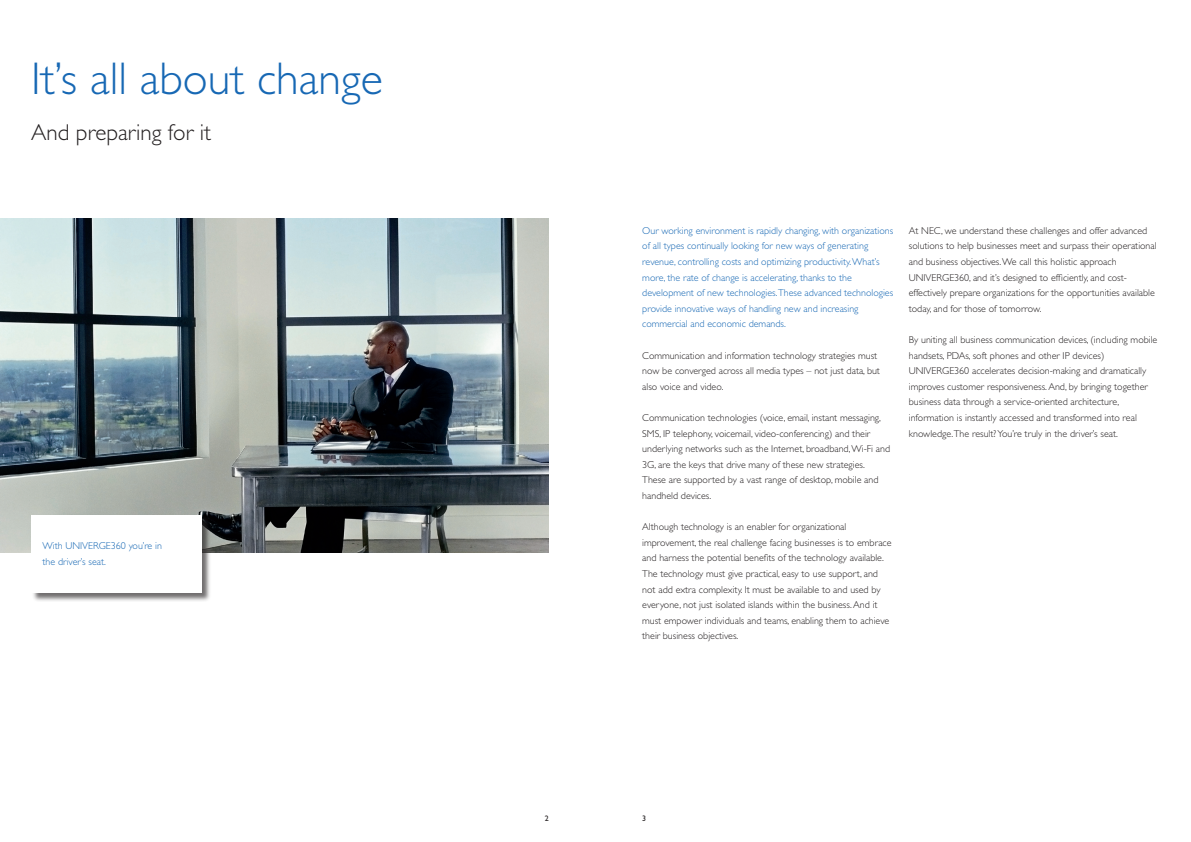
<style>
.page{position:relative;width:1191px;height:842px;background:#fff}
.page>*{position:absolute;margin:0;border:0;box-sizing:border-box;transform-origin:0 0}
.NEC_Heading_46_pt{font:300 46px "Gill Sans Std";color:#1768b4}
.NEC_Subheading{font:300 23px "Gill Sans Std";color:#231f20}
._01_Body_Text_2008{font:300 10px/15.6px "Gill Sans Std";color:#231f20}
._04_introduction_tex{font:300 10px/15.6px "Gill Sans Std";color:#1768b4}
.NEC_Introtext{font:300 10px "Gill Sans Std";color:#1768b4}
</style>
<div class="page">
<img style="left:0;top:218px;width:549px;height:335px">
<div style="left:31px;top:514px;width:180px;height:88px;background:#231f20;opacity:.65"></div>
<div style="left:31px;top:514px;width:170px;height:78px;background:#fff"></div>
<p class="NEC_Heading_46_pt" style="left:31px;top:52px;width:353px">It’s all about change</p>
<p class="NEC_Subheading" style="left:31px;top:120px;width:181px">And preparing for it</p>
<p class="NEC_Introtext" style="left:43px;top:540px;width:121px">With UNIVERGE360 you’re in</p>
<p class="NEC_Introtext" style="left:43px;top:556px;width:65px">the driver’s seat.</p>
<p class="_04_introduction_tex" style="left:642px;top:223px;width:252px">Our working environment is rapidly changing, with organizations</p>
<p class="_04_introduction_tex" style="left:642px;top:238px;width:227px">of all types continually looking for new ways of generating</p>
<p class="_04_introduction_tex" style="left:642px;top:254px;width:252px">revenue, controlling costs and optimizing productivity. What’s more, the rate of change is accelerating, thanks to the development of new technologies.These advanced technologies provide innovative ways of handling new and increasing commercial and economic demands.</p>
<p class="_01_Body_Text_2008" style="left:642px;top:348px;width:239px">Communication and information technology strategies must now be converged across all media types – not just data, but also voice and video.</p>
<p class="_01_Body_Text_2008" style="left:642px;top:410px;width:249px">Communication technologies (voice, email, instant messaging, SMS, IP telephony, voicemail, video-conferencing) and their underlying networks such as the Internet, broadband, Wi-Fi and 3G, are the keys that drive many of these new strategies.<br>These are supported by a vast range of desktop, mobile and handheld devices.</p>
<p class="_01_Body_Text_2008" style="left:642px;top:519px;width:251px">Although technology is an enabler for organizational improvement, the real challenge facing businesses is to embrace and harness the potential benefits of the technology available.<br>The technology must give practical, easy to use support, and not add extra complexity. It must be available to and used by everyone, not just isolated islands within the business. And it must empower individuals and teams, enabling them to achieve their business objectives.</p>
<p class="_01_Body_Text_2008" style="left:909px;top:223px;width:249px">At NEC, we understand these challenges and offer advanced solutions to help businesses meet and surpass their operational and business objectives. We call this holistic approach UNIVERGE360, and it’s designed to efficiently, and cost&shy;effectively prepare organizations for the opportunities available today, and for those of tomorrow.</p>
<p class="_01_Body_Text_2008" style="left:909px;top:332px;width:250px">By uniting all business communication devices, (including mobile handsets, PDAs, soft phones and other IP devices)<br>UNIVERGE360 accelerates decision-making and dramatically improves customer responsiveness. And, by bringing together business data through a service-oriented architecture, information is instantly accessed and transformed into real knowledge.The result? You’re truly in the driver’s seat.</p>
</div>
